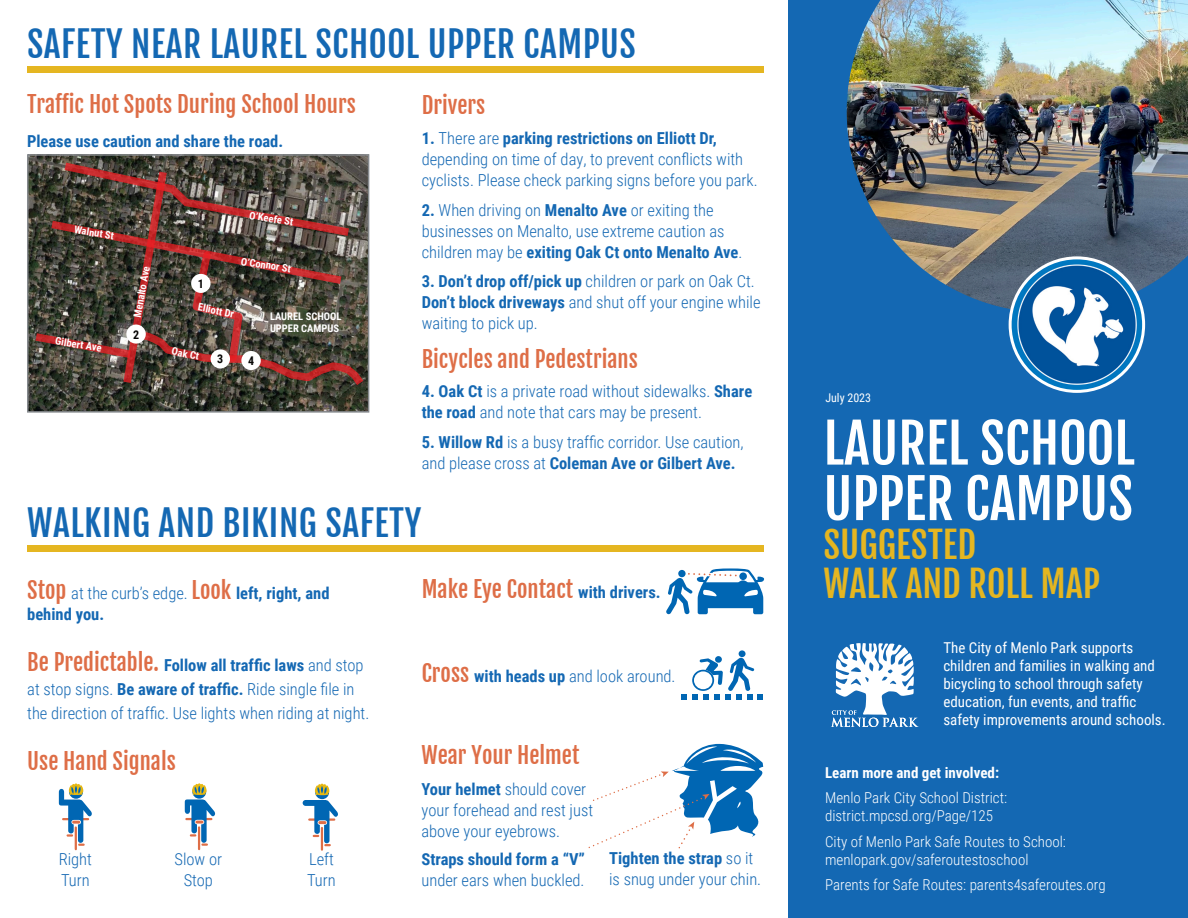
<style>
.page{position:relative;width:1188px;height:918px;background:#fff}
.page>*{position:absolute;margin:0;border:0;box-sizing:border-box;transform-origin:0 0}
.t1{font:54px/55.5px "Fjalla One";color:#fff}
.t2{font:36px/39px "Fjalla One";color:#e5b621}
.t3{font:35.25px "Fjalla One";letter-spacing:.015em;color:#1468b3}
.t4{font:22.5px "Fjalla One";color:#de6e47}
.t5{font:300 16.5px/21px "Roboto Condensed";color:#1468b3}
.t6{font:700 16.5px/21px "Roboto Condensed";color:#1468b3}
.t7{font:300 15px/18px "Roboto Condensed";color:#fff}
.t8{font:15px/18px "Roboto Condensed";color:#fff}
.t9{font:700 15px "Roboto Condensed";color:#fff}
.t10{font:12px "Roboto Condensed";color:#fff}
.t11{font:700 12px "Roboto Condensed";color:#070605}
.t12{font:700 10.5px/12.6px "Roboto Condensed";color:#fff}
.s1{font-weight:700}
.s2{font-family:"Fjalla One";font-weight:400;font-size:22.5px;color:#de6e47}
.s3{font-weight:300}
.s4{font-family:"Roboto Condensed";font-weight:700;font-size:16.5px;color:#1468b3}
</style>
<div class="page">
<div style="left:788px;top:0;width:400px;height:918px;background:#1468b3"></div>
<svg style="left:831px;top:643px;width:87px;height:84px"></svg>
<img style="left:847px;top:0;width:341px;height:313px">
<img style="left:1010px;top:258px;width:134px;height:133px;border-radius:67px">
<div style="left:1009px;top:256px;width:136px;height:137px;border:3px solid #fff;border-radius:50%"></div>
<div style="left:27px;top:67px;width:737px;height:6px;background:#e5b621"></div>
<div style="left:27px;top:545px;width:737px;height:6px;background:#e5b621"></div>
<hr style="left:321px;top:828px;width:2px;height:22px;background:#de6e47">
<svg style="left:303px;top:784px;width:35px;height:62px"></svg>
<hr style="left:198px;top:827px;width:2px;height:22px;background:#de6e47">
<svg style="left:185px;top:783px;width:31px;height:63px"></svg>
<hr style="left:75px;top:828px;width:2px;height:21px;background:#de6e47">
<svg style="left:59px;top:783px;width:33px;height:63px"></svg>
<svg style="left:666px;top:568px;width:98px;height:46px"></svg>
<svg style="left:589px;top:743px;width:174px;height:106px"></svg>
<div style="left:738px;top:650px;width:8px;height:7px;background:#0066b3;border-radius:50%"></div>
<svg style="left:681px;top:656px;width:82px;height:44px"></svg>
<img style="left:30px;top:157px;width:336px;height:253px">
<div style="left:27px;top:154px;width:342px;height:259px;border:2px solid #868a8e"></div>
<svg style="left:34px;top:161px;width:331px;height:226px;background:#5a463d"></svg>
<div style="left:191px;top:274px;width:20px;height:19px;background:#fff;border-radius:50%"></div>
<div style="left:126px;top:325px;width:20px;height:19px;background:#fff;border-radius:50%"></div>
<div style="left:211px;top:349px;width:19px;height:19px;background:#fff;border-radius:50%"></div>
<div style="left:241px;top:351px;width:20px;height:19px;background:#fff;border-radius:50%"></div>
<h3 class="t3" style="left:27px;top:22px;width:610px">SAFETY NEAR LAUREL SCHOOL UPPER CAMPUS</h3>
<h3 class="t4" style="left:27px;top:90px;width:330px">Traffic Hot Spots During School Hours</h3>
<p class="t6" style="left:27px;top:130px;width:258px">Please use caution and share the road.</p>
<h3 class="t4" style="left:422px;top:92px;width:65px">Drivers</h3>
<p class="t5" style="left:422px;top:127px;width:337px"><span class="s1">1.</span> There are <span class="s1">parking restrictions on Elliott Dr, </span>depending on time of day, to prevent conflicts with cyclists. Please check parking signs before you park.</p>
<p class="t5" style="left:422px;top:199px;width:322px"><span class="s1">2.</span> When driving on <span class="s1">Menalto Ave</span> or exiting the businesses on Menalto, use extreme caution as children may be <span class="s1">exiting Oak Ct onto Menalto Ave</span>.</p>
<p class="t5" style="left:422px;top:270px;width:340px"><span class="s1">3. Don’t drop off/pick up</span> children or park on Oak Ct.<br><span class="s1">Don’t block driveways</span> and shut off your engine while waiting to pick up.</p>
<h3 class="t4" style="left:422px;top:345px;width:218px">Bicycles and Pedestrians</h3>
<p class="t5" style="left:422px;top:380px;width:332px"><span class="s1">4. Oak Ct</span> is a private road without sidewalks. <span class="s1">Share the road</span> and note that cars may be present.</p>
<p class="t5" style="left:422px;top:431px;width:323px"><span class="s1">5. Willow Rd</span> is a busy traffic corridor. Use caution, and please cross at <span class="s1">Coleman Ave or Gilbert Ave.</span></p>
<p class="t12" style="left:251px;top:208px;width:46px;rotate:9deg">O’Keefe St</p>
<p class="t12" style="left:75px;top:223px;width:42px;rotate:9deg">Walnut St</p>
<p class="t12" style="left:242px;top:254px;width:52px;rotate:9deg">O’Connor St</p>
<p class="t12" style="left:131px;top:316px;width:54px;rotate:-80deg">Menalto Ave</p>
<p class="t11" style="left:198px;top:275px;width:8px">1</p>
<p class="t12" style="left:199px;top:300px;width:38px;rotate:11deg">Elliott Dr</p>
<p class="t12" style="left:173px;top:344px;width:29px;rotate:11deg">Oak Ct</p>
<p class="t12" style="left:270px;top:309px;width:73px">LAUREL SCHOOL<br>UPPER CAMPUS</p>
<p class="t11" style="left:133px;top:326px;width:8px">2</p>
<p class="t12" style="left:56px;top:334px;width:48px;rotate:9deg">Gilbert Ave</p>
<p class="t11" style="left:217px;top:351px;width:8px">3</p>
<p class="t11" style="left:248px;top:352px;width:8px">4</p>
<h3 class="t3" style="left:27px;top:501px;width:395px">WALKING AND BIKING SAFETY</h3>
<p class="t6" style="left:27px;top:582px;width:304px"><span class="s2">Stop</span> <span class="s3">at the curb’s edge.</span> <span class="s2">Look</span> left, right, and behind you.</p>
<p class="t5" style="left:27px;top:653px;width:344px;line-height:24px"><span class="s2">Be Predictable.</span> <span class="s1">Follow all traffic laws</span> and stop at stop signs. <span class="s1">Be aware of traffic.</span> Ride single file in the direction of traffic. Use lights when riding at night.</p>
<h3 class="t4" style="left:27px;top:747px;width:150px">Use Hand Signals</h3>
<p class="t5" style="left:59px;top:848px;width:35px">Right<br>Turn</p>
<p class="t5" style="left:174px;top:848px;width:49px;text-align:center">Slow or<br>Stop</p>
<p class="t5" style="left:307px;top:848px;width:30px">Left<br>Turn</p>
<h3 class="t4" style="left:422px;top:576px;width:240px">Make Eye Contact <span class="s4">with drivers.</span></h3>
<p class="t5" style="left:422px;top:665px;width:255px"><span class="s2">Cross</span> <span class="s1">with heads up</span> and look around.</p>
<h3 class="t4" style="left:421px;top:741px;width:160px">Wear Your Helmet</h3>
<p class="t5" style="left:421px;top:778px;width:173px"><span class="s1">Your helmet</span> should cover your forehead and rest just above your eyebrows.</p>
<p class="t6" style="left:421px;top:848px;width:165px">Straps should form a “V”</p>
<p class="t5" style="left:421px;top:869px;width:165px">under ears when buckled.</p>
<p class="t5" style="left:609px;top:847px;width:154px"><span class="s1">Tighten the strap</span> so it is snug under your chin.</p>
<p class="t10" style="left:825px;top:389px;width:47px">July 2023</p>
<h1 class="t1" style="left:824px;top:416px;width:313px">LAUREL SCHOOL<br>UPPER CAMPUS</h1>
<h2 class="t2" style="left:824px;top:525px;width:278px">SUGGESTED<br>WALK AND ROLL MAP</h2>
<p class="t8" style="left:943px;top:639px;width:224px">The City of Menlo Park supports children and families in walking and bicycling to school through safety education, fun events, and traffic safety improvements around schools.</p>
<p class="t9" style="left:825px;top:762px;width:176px">Learn more and get involved:</p>
<p class="t7" style="left:825px;top:788px;width:183px">Menlo Park City School District: district.mpcsd.org/Page/125</p>
<p class="t7" style="left:825px;top:832px;width:242px">City of Menlo Park Safe Routes to School: menlopark.gov/saferoutestoschool</p>
<p class="t7" style="left:825px;top:875px;width:282px">Parents for Safe Routes: parents4saferoutes.org</p>
</div>
